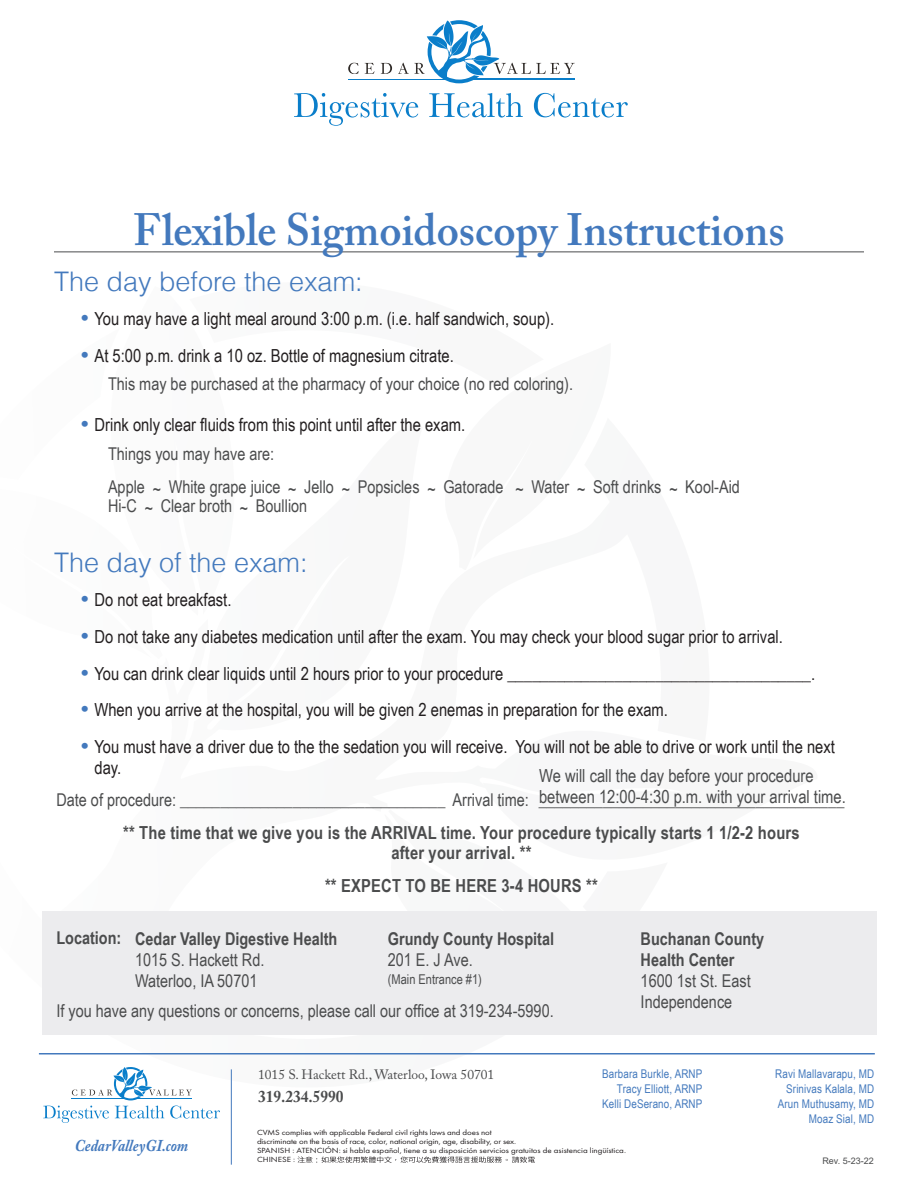
<style>
.page{position:relative;width:918px;height:1188px;background:#fff}
.page>*{position:absolute;margin:0;border:0;box-sizing:border-box;transform-origin:0 0}
.NEW_TILE{font:600 45px "Adobe Caslon Pro";color:#4379bd}
.SUBHEADS{font:300 27px "Helvetica";color:#4379bd}
.t1{font:18px/21px "Arial Narrow";color:#231f20}
.Content{font:700 18px/19.5px "Arial Narrow";letter-spacing:.01em;color:#4b4c4d;text-align:center}
.Numbers{font:18px/21px "Arial Narrow";color:#4b4c4d}
.Content-2{font:17.7px/19.5px "Arial Narrow";color:#4b4c4d}
.Content-3{font:700 17.7px/21px "Arial Narrow";color:#4b4c4d}
.t2{font:italic 700 16.5px "Adobe Caslon Pro";color:#4379bd;scale:.9 1}
.t3{font:700 16.5px "Adobe Caslon Pro";color:#4b4c4d;scale:.93 1}
.t4{font:13.5px "Adobe Caslon Pro";color:#4b4c4d}
.Content-4{font:13.5px "Arial Narrow";color:#4b4c4d}
.t5{font:12px/15px "Arial Narrow";letter-spacing:.01em;color:#4379bd;text-align:right}
.t6{font:9px "Arial";color:#4b4c4d}
.t7{font:7.8px/9px "Futura PT";letter-spacing:-.01em;color:#231f20;scale:1.16 1}
.s1{font-family:"Arial";font-weight:700;font-size:21px;color:#4379bd}
.s2{font-style:italic;font-size:18px}
.s3{font-weight:400}
</style>
<div class="page">
<svg style="left:348px;top:63px;width:10px;height:11px"></svg>
<svg style="left:365px;top:63px;width:10px;height:11px"></svg>
<svg style="left:381px;top:63px;width:11px;height:11px"></svg>
<hr style="left:348px;top:79px;width:104px;height:1px;background:#0a7eca">
<svg style="left:398px;top:20px;width:177px;height:63px"></svg>
<svg style="left:294px;top:93px;width:124px;height:33px"></svg>
<svg style="left:429px;top:93px;width:94px;height:25px"></svg>
<svg style="left:534px;top:93px;width:94px;height:25px"></svg>
<hr style="left:39px;top:1053px;width:836px;height:1px;background:#4379bd">
<hr style="left:231px;top:1069px;width:1px;height:96px;background:#4379bd">
<svg style="left:72px;top:1067px;width:120px;height:33px"></svg>
<svg style="left:43px;top:1106px;width:66px;height:17px"></svg>
<svg style="left:115px;top:1106px;width:49px;height:13px"></svg>
<svg style="left:170px;top:1106px;width:50px;height:13px"></svg>
<svg style="left:297px;top:1156px;width:238px;height:7px"></svg>
<hr style="left:54px;top:252px;width:810px;height:1px;background:#4b4c4d">
<div style="left:42px;top:912px;width:834px;height:123px;background:#ececee"></div>
<p class="NEW_TILE" style="left:133px;top:203px;width:653px">Flexible Sigmoidoscopy Instructions</p>
<p class="SUBHEADS" style="left:54px;top:264px;width:310px">The day before the exam:</p>
<p class="t1" style="left:81px;top:308px;width:475px"><span class="s1">•</span> You may have a light meal around 3:00 p.m. (i.e. half sandwich, soup).</p>
<p class="t1" style="left:81px;top:344px;width:374px"><span class="s1">•</span> At 5:00 p.m. drink a 10 oz. Bottle of magnesium citrate.</p>
<p class="Content-2" style="left:108px;top:374px;width:467px">This may be purchased at the pharmacy of your choice (no red coloring).</p>
<p class="t1" style="left:81px;top:414px;width:386px"><span class="s1">•</span> Drink only clear fluids from this point until after the exam.</p>
<p class="Content-2" style="left:108px;top:443px;width:168px">Things you may have are:</p>
<p class="Content-2" style="left:108px;top:476px;width:633px">Apple <span class="s2">~</span> White grape juice <span class="s2">~</span> Jello <span class="s2">~</span> Popsicles <span class="s2">~</span> Gatorade <span class="s2">~</span> Water <span class="s2">~</span> Soft drinks <span class="s2">~</span> Kool-Aid<br>Hi-C <span class="s2">~</span> Clear broth <span class="s2">~</span> Boullion</p>
<p class="SUBHEADS" style="left:54px;top:545px;width:255px">The day of the exam:</p>
<p class="t1" style="left:81px;top:589px;width:152px"><span class="s1">•</span> Do not eat breakfast.</p>
<p class="t1" style="left:81px;top:625px;width:703px"><span class="s1">•</span> Do not take any diabetes medication until after the exam. You may check your blood sugar prior to arrival.</p>
<p class="t1" style="left:81px;top:662px;width:736px"><span class="s1">•</span> You can drink clear liquids until 2 hours prior to your procedure _____________________________________.</p>
<p class="t1" style="left:81px;top:699px;width:588px"><span class="s1">•</span> When you arrive at the hospital, you will be given 2 enemas in preparation for the exam.</p>
<p class="t1" style="left:94px;top:735px;width:742px;text-indent:-14px"><span class="s1">•</span> You must have a driver due to the the sedation you will receive. You will not be able to drive or work until the next day.</p>
<p class="Content-2" style="left:56px;top:789px;width:790px">Date of procedure: _________________________________ Arrival time: ______________________________________</p>
<p class="Content" style="left:123px;top:822px;width:678px">** The time that we give you is the ARRIVAL time. Your procedure typically starts 1 1/2-2 hours after your arrival. **</p>
<p class="Content" style="left:325px;top:875px;width:274px">** EXPECT TO BE HERE 3-4 HOURS **</p>
<p class="Content-3" style="left:56px;top:926px;width:67px">Location:</p>
<p class="Numbers" style="left:539px;top:764px;width:308px">We will call the day before your procedure between 12:00-4:30 p.m. with your arrival time.</p>
<p class="Content-3" style="left:135px;top:927px;width:204px">Cedar Valley Digestive Health<br><span class="s3">1015 S. Hackett Rd.</span></p>
<p class="Content-2" style="left:135px;top:970px;width:124px">Waterloo, IA 50701</p>
<p class="Content-3" style="left:388px;top:927px;width:168px">Grundy County Hospital<br><span class="s3">201 E. J Ave.</span></p>
<p class="Content-4" style="left:388px;top:969px;width:96px">(Main Entrance #1)</p>
<p class="Content-3" style="left:641px;top:927px;width:125px">Buchanan County<br>Health Center<br><span class="s3">1600 1st St. East</span></p>
<p class="Content-2" style="left:641px;top:991px;width:93px">Independence</p>
<p class="Content-2" style="left:56px;top:1000px;width:499px">If you have any questions or concerns, please call our office at 319-234-5990.</p>
<p class="t2" style="left:75px;top:1135px;width:128px">CedarValleyGI.com</p>
<p class="t4" style="left:258px;top:1067px;width:238px">1015 S. Hackett Rd., Waterloo, Iowa 50701</p>
<p class="t3" style="left:258px;top:1086px;width:93px">319.234.5990</p>
<p class="t7" style="left:257px;top:1128px;width:320px">CVMS complies with applicable Federal civil rights laws and does not<br>discriminate on the basis of race, color, national origin, age, disability, or sex.<br>SPANISH : ATENCIÓN: si habla español, tiene a su disposición servicios gratuitos de asistencia lingüística.<br>CHINESE :</p>
<p class="t5" style="left:602px;top:1066px;width:102px">Barbara Burkle, ARNP<br>Tracy Elliott, ARNP<br>Kelli DeSerano, ARNP</p>
<p class="t5" style="left:775px;top:1066px;width:101px">Ravi Mallavarapu, MD<br>Srinivas Kalala, MD<br>Arun Muthusamy, MD<br>Moaz Sial, MD</p>
<p class="t6" style="left:822px;top:1155px;width:53px">Rev. 5-23-22</p>
</div>
